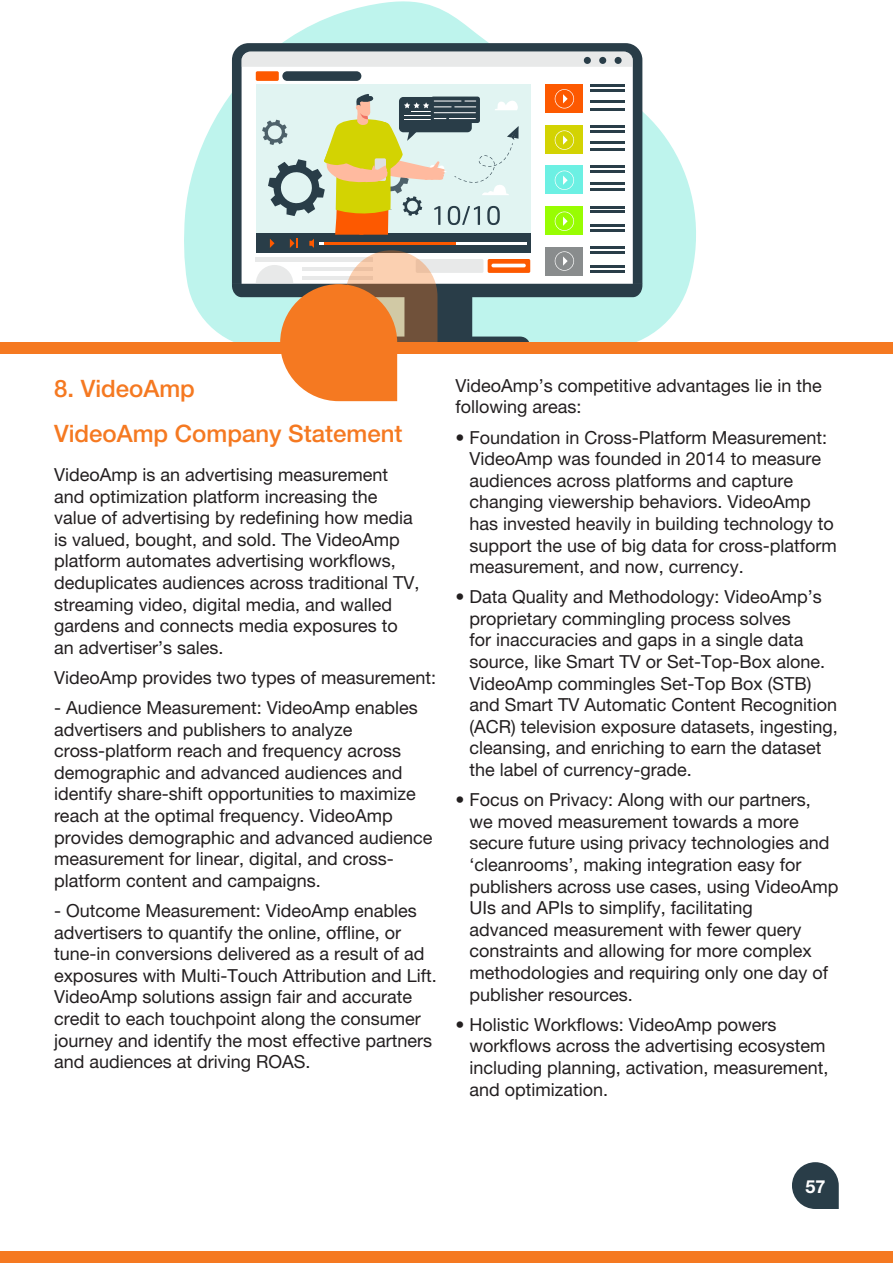
<style>
.page{position:relative;width:893px;height:1263px;background:#fff}
.page>*{position:absolute;margin:0;border:0;box-sizing:border-box;transform-origin:0 0}
.Second_Header_Orange{font:24px "Helvetica Neue LT 65 Md";color:#f57921}
.Body_Black{font:18px/21.6px "Helvetica Neue LT 55 Rm";color:#231f20}
.t1{font:18px "Helvetica Neue LT 75 Bd";color:#fff}
</style>
<div class="page">
<svg style="left:792px;top:1162px;width:47px;height:47px;background:#4d5d66"></svg>
<div style="left:0;top:1252px;width:893px;height:11px;background:#f57921"></div>
<svg style="left:184px;top:1px;width:512px;height:340px"></svg>
<svg style="left:232px;top:43px;width:410px;height:46px;background:#3a4d57"></svg>
<svg style="left:242px;top:67px;width:391px;height:22px"></svg>
<div style="left:256px;top:84px;width:274px;height:169px;background:#e1f4f2"></div>
<div style="left:282px;top:71px;width:79px;height:10px;background:#293d48;border-radius:5px"></div>
<div style="left:242px;top:52px;width:391px;height:15px;background:#e8e9e9"></div>
<div style="left:615px;top:57px;width:7px;height:7px;background:#293d48;border-radius:50%"></div>
<div style="left:599px;top:57px;width:7px;height:7px;background:#293d48;border-radius:50%"></div>
<div style="left:584px;top:57px;width:7px;height:7px;background:#293d48;border-radius:50%"></div>
<div style="left:546px;top:84px;width:37px;height:29px;background:#fd5900"></div>
<div style="left:256px;top:71px;width:23px;height:10px;background:#fd5900;border-radius:2px"></div>
<hr style="left:590px;top:85px;width:35px;height:2px;background:#293d48">
<div style="left:0;top:342px;width:893px;height:12px;background:#f57921"></div>
<svg style="left:232px;top:89px;width:410px;height:312px"></svg>
<p class="Second_Header_Orange" style="left:54px;top:374px;width:142px">8. VideoAmp</p>
<p class="Second_Header_Orange" style="left:54px;top:419px;width:350px">VideoAmp Company Statement</p>
<p class="Body_Black" style="left:54px;top:463px;width:367px">VideoAmp is an advertising measurement and optimization platform increasing the value of advertising by redefining how media is valued, bought, and sold. The VideoAmp platform automates advertising workflows, deduplicates audiences across traditional TV, streaming video, digital media, and walled gardens and connects media exposures to an advertiser’s sales.</p>
<p class="Body_Black" style="left:54px;top:666px;width:384px">VideoAmp provides two types of measurement:</p>
<p class="Body_Black" style="left:54px;top:696px;width:380px">- Audience Measurement: VideoAmp enables advertisers and publishers to analyze cross-platform reach and frequency across demographic and advanced audiences and identify share-shift opportunities to maximize reach at the optimal frequency. VideoAmp provides demographic and advanced audience measurement for linear, digital, and cross&shy;platform content and campaigns.</p>
<p class="Body_Black" style="left:54px;top:899px;width:384px">- Outcome Measurement: VideoAmp enables advertisers to quantify the online, offline, or tune-in conversions delivered as a result of ad exposures with Multi-Touch Attribution and Lift.<br>VideoAmp solutions assign fair and accurate credit to each touchpoint along the consumer journey and identify the most effective partners and audiences at driving ROAS.</p>
<p class="Body_Black" style="left:455px;top:374px;width:368px">VideoAmp’s competitive advantages lie in the following areas:</p>
<p class="Body_Black" style="left:469px;top:426px;width:369px;text-indent:-14px">• Foundation in Cross-Platform Measurement:<br>VideoAmp was founded in 2014 to measure audiences across platforms and capture changing viewership behaviors. VideoAmp has invested heavily in building technology to support the use of big data for cross-platform measurement, and now, currency.</p>
<p class="Body_Black" style="left:469px;top:586px;width:370px;text-indent:-14px">• Data Quality and Methodology: VideoAmp’s proprietary commingling process solves<br>for inaccuracies and gaps in a single data source, like Smart TV or Set-Top-Box alone.<br>VideoAmp commingles Set-Top Box (STB) and Smart TV Automatic Content Recognition (ACR) television exposure datasets, ingesting, cleansing, and enriching to earn the dataset the label of currency-grade.</p>
<p class="Body_Black" style="left:469px;top:788px;width:371px;text-indent:-14px">• Focus on Privacy: Along with our partners, we moved measurement towards a more secure future using privacy technologies and ‘cleanrooms’, making integration easy for publishers across use cases, using VideoAmp UIs and APIs to simplify, facilitating<br>advanced measurement with fewer query constraints and allowing for more complex methodologies and requiring only one day of publisher resources.</p>
<p class="Body_Black" style="left:469px;top:1013px;width:361px;text-indent:-14px">• Holistic Workflows: VideoAmp powers workflows across the advertising ecosystem including planning, activation, measurement, and optimization.</p>
<p class="t1" style="left:805px;top:1175px;width:22px">57</p>
</div>
